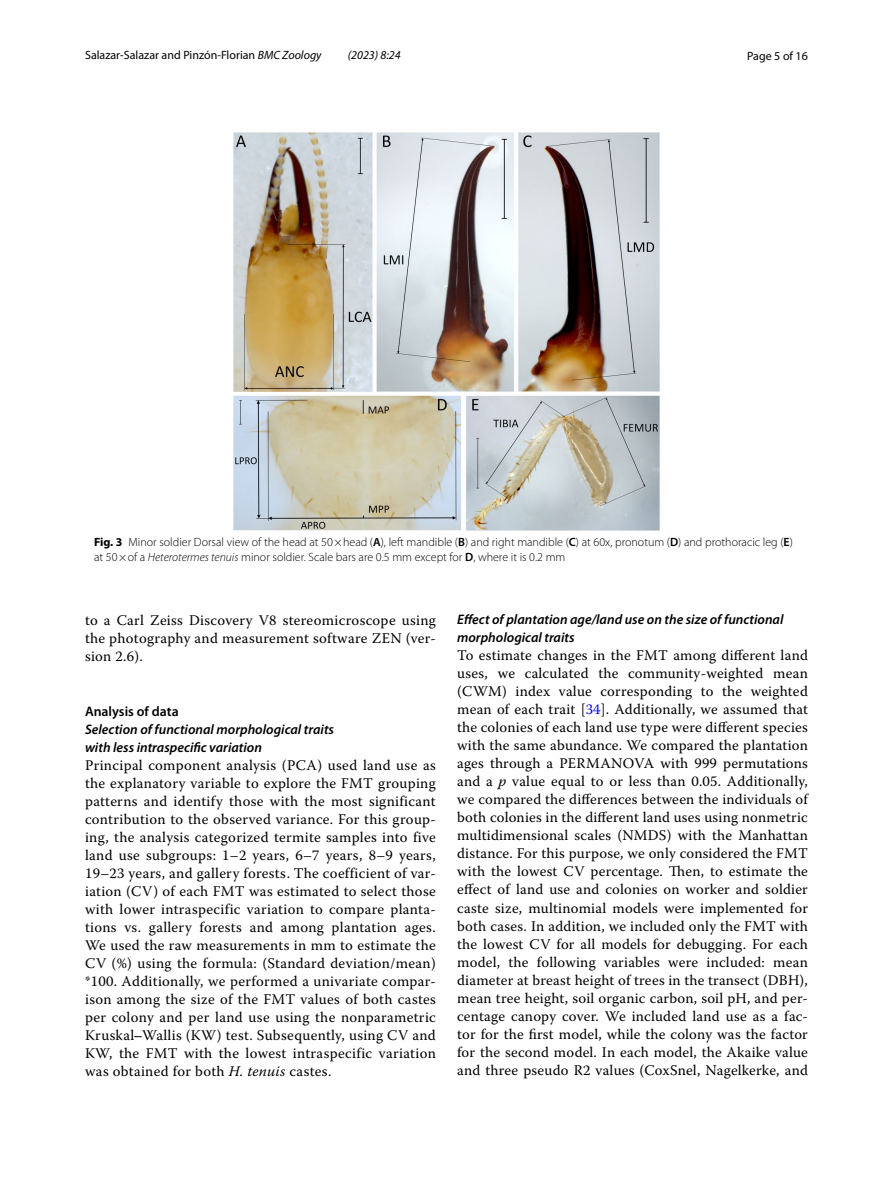
<style>
.page{position:relative;width:893px;height:1187px;background:#fff}
.page>*{position:absolute;margin:0;border:0;box-sizing:border-box;transform-origin:0 0}
.t1{font:14.7px/18px "Warnock Pro";letter-spacing:.02em;color:#000;text-align:justify}
.t2{font:italic 600 13.8px/18px "Myriad Pro";color:#000}
.t3{font:600 13.8px "Myriad Pro";color:#000}
.t4{font:300 12px/15px "Myriad Pro";color:#000}
.t5{font:12px "Myriad Pro";color:#000}
.t6{font:italic 12px "Myriad Pro";color:#000}
.s1{font-style:italic}
.s2{font-weight:700}
.s3{font-weight:600}
.s4{font-family:"STIX Math"}
.s5{color:#00f}
</style>
<div class="page">
<img style="left:234px;top:133px;width:425px;height:397px">
<p class="t5" style="left:85px;top:48px;width:238px">Salazar‑Salazar and Pinzón‑Florian <span class="s1">BMC Zoology</span></p>
<p class="t6" style="left:348px;top:48px;width:54px">(2023) 8:24</p>
<p class="t5" style="left:747px;top:48px;width:62px">Page 5 of 16</p>
<p class="t4" style="left:94px;top:534px;width:700px"><span class="s2">Fig. 3</span> Minor soldier Dorsal view of the head at 50×head (<span class="s3">A</span>), left mandible (<span class="s3">B</span>) and right mandible (<span class="s3">C</span>) at 60x, pronotum (<span class="s3">D</span>) and prothoracic leg (<span class="s3">E</span>) at 50×of a <span class="s1">Heterotermes tenuis</span> minor soldier. Scale bars are 0.5 mm except for <span class="s3">D</span>, where it is 0.2 mm</p>
<p class="t1" style="left:85px;top:610px;width:352px">to a Carl Zeiss Discovery V8 stereomicroscope using the photography and measurement software ZEN (ver&shy;sion 2.6).</p>
<p class="t3" style="left:85px;top:702px;width:95px">Analysis of data</p>
<p class="t2" style="left:85px;top:719px;width:251px">Selection of functional morphological traits with less intraspecific variation</p>
<p class="t1" style="left:85px;top:755px;width:352px">Principal component analysis (PCA) used land use as the explanatory variable to explore the FMT grouping patterns and identify those with the most significant contribution to the observed variance. For this group&shy;ing, the analysis categorized termite samples into five land use subgroups: 1–2 years, 6–7 years, 8–9 years, 19–23 years, and gallery forests. The coefficient of var&shy;iation (CV) of each FMT was estimated to select those with lower intraspecific variation to compare planta&shy;tions vs. gallery forests and among plantation ages.<br>We used the raw measurements in mm to estimate the CV (%) using the formula: (Standard deviation/mean) *100. Additionally, we performed a univariate compar&shy;ison among the size of the FMT values of both castes per colony and per land use using the nonparametric Kruskal<span class="s4">‒</span>Wallis (KW) test. Subsequently, using CV and KW, the FMT with the lowest intraspecific variation was obtained for both <span class="s1">H. tenuis</span> castes.</p>
<p class="t2" style="left:457px;top:610px;width:328px">Effect of plantation age/land use on the size of functional morphological traits</p>
<p class="t1" style="left:457px;top:646px;width:352px">To estimate changes in the FMT among different land uses, we calculated the community-weighted mean (CWM) index value corresponding to the weighted mean of each trait [<span class="s5">34</span>]. Additionally, we assumed that the colonies of each land use type were different species with the same abundance. We compared the plantation ages through a PERMANOVA with 999 permutations and a <span class="s1">p</span> value equal to or less than 0.05. Additionally, we compared the differences between the individuals of both colonies in the different land uses using nonmetric multidimensional scales (NMDS) with the Manhattan distance. For this purpose, we only considered the FMT with the lowest CV percentage. Then, to estimate the effect of land use and colonies on worker and soldier caste size, multinomial models were implemented for both cases. In addition, we included only the FMT with the lowest CV for all models for debugging. For each model, the following variables were included: mean diameter at breast height of trees in the transect (DBH), mean tree height, soil organic carbon, soil pH, and per&shy;centage canopy cover. We included land use as a fac&shy;tor for the first model, while the colony was the factor for the second model. In each model, the Akaike value and three pseudo R2 values (CoxSnel, Nagelkerke, and</p>
</div>
